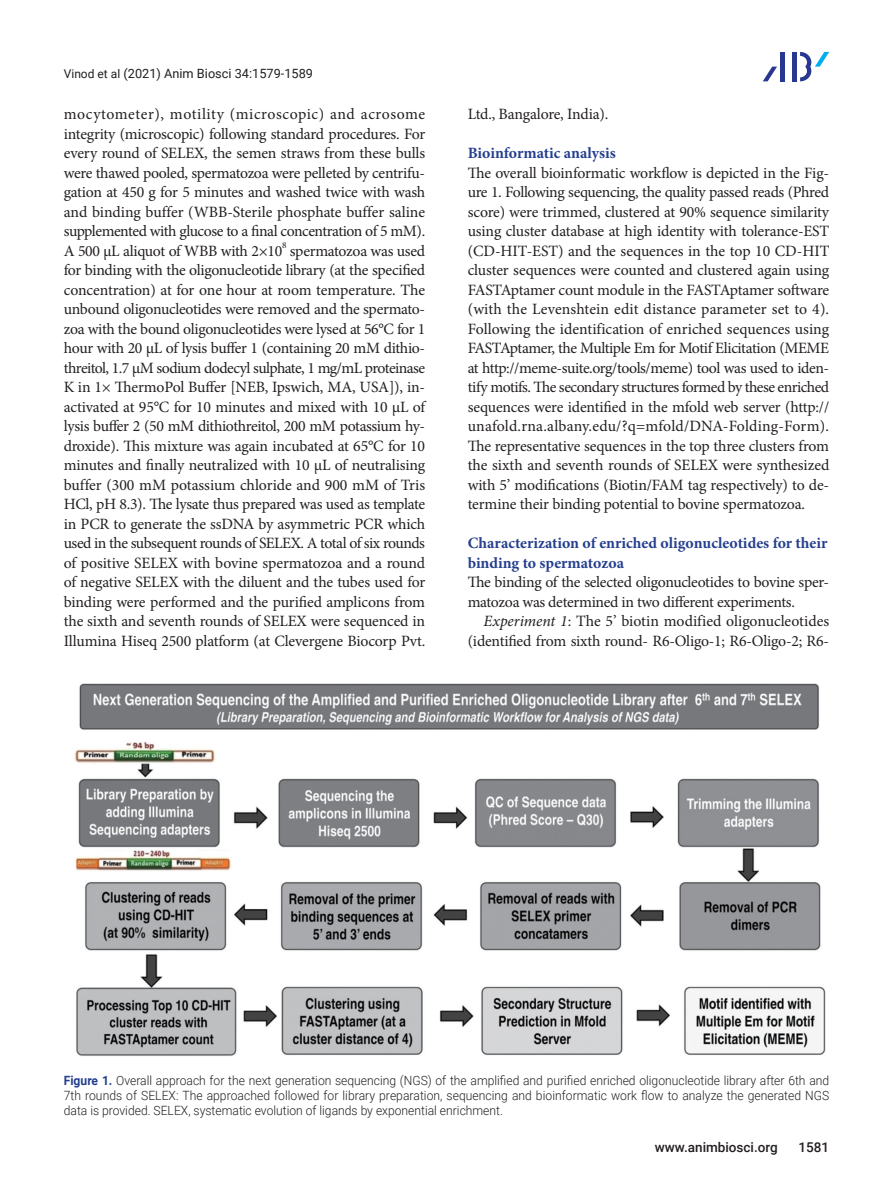
<style>
.page{position:relative;width:893px;height:1191px;background:#fff}
.page>*{position:absolute;margin:0;border:0;box-sizing:border-box;transform-origin:0 0}
.본문{font:15.75px/19.5px "Minion Pro";letter-spacing:-.015em;color:#231f20;text-align:justify}
.중제목{font:700 15.75px/19.5px "Minion Pro";color:#253f8e}
.t1{font:500 13.5px "Roboto";color:#231f20}
.표_그림__제목{font:300 12.75px/15px "Roboto";color:#231f20;text-align:justify;scale:.95 1}
.t2{font:12.75px "Roboto";color:#231f20}
.본문-2{font:9.15px "Minion Pro";color:#231f20}
.s1{font-size:12px}
.s2{font-style:italic}
.s3{font-weight:700;color:#253f8e}
</style>
<div class="page">
<div style="left:792px;top:52px;width:5px;height:29px;background:#283890"></div>
<hr style="left:781px;top:52px;width:4px;height:29px;background:#283890">
<svg style="left:763px;top:67px;width:14px;height:14px"></svg>
<svg style="left:800px;top:52px;width:29px;height:29px"></svg>
<img style="left:74px;top:683px;width:752px;height:373px">
<p class="t2" style="left:64px;top:65px;width:251px"><span class="s1">Vinod et al</span> (2021) Anim Biosci 34:1579-1589</p>
<p class="본문" style="left:64px;top:105px;width:363px">mocytometer), motility (microscopic) and acrosome integrity (microscopic) following standard procedures. For every round of SELEX, the semen straws from these bulls were thawed pooled, spermatozoa were pelleted by centrifu&shy;gation at 450 g for 5 minutes and washed twice with wash and binding buffer (WBB-Sterile phosphate buffer saline supplemented with glucose to a final concentration of 5 mM).<br>A 500 μL aliquot of WBB with 2×10</p>
<p class="본문-2" style="left:282px;top:239px;width:6px">8</p>
<p class="본문" style="left:64px;top:241px;width:363px;text-indent:226px">spermatozoa was used for binding with the oligonucleotide library (at the specified concentration) at for one hour at room temperature. The unbound oligonucleotides were removed and the spermato&shy;zoa with the bound oligonucleotides were lysed at 56°C for 1 hour with 20 μL of lysis buffer 1 (containing 20 mM dithio&shy;threitol, 1.7 μM sodium dodecyl sulphate, 1 mg/mL proteinase K in 1× ThermoPol Buffer [NEB, Ipswich, MA, USA]), in&shy;activated at 95°C for 10 minutes and mixed with 10 μL of lysis buffer 2 (50 mM dithiothreitol, 200 mM potassium hy&shy;droxide). This mixture was again incubated at 65°C for 10 minutes and finally neutralized with 10 μL of neutralising buffer (300 mM potassium chloride and 900 mM of Tris HCl, pH 8.3). The lysate thus prepared was used as template in PCR to generate the ssDNA by asymmetric PCR which used in the subsequent rounds of SELEX. A total of six rounds of positive SELEX with bovine spermatozoa and a round of negative SELEX with the diluent and the tubes used for binding were performed and the purified amplicons from the sixth and seventh rounds of SELEX were sequenced in Illumina Hiseq 2500 platform (at Clevergene Biocorp Pvt.</p>
<p class="본문" style="left:468px;top:105px;width:142px">Ltd., Bangalore, India).</p>
<p class="중제목" style="left:468px;top:143px;width:149px">Bioinformatic analysis</p>
<p class="본문" style="left:468px;top:163px;width:363px">The overall bioinformatic workflow is depicted in the Fig&shy;ure 1. Following sequencing, the quality passed reads (Phred score) were trimmed, clustered at 90% sequence similarity using cluster database at high identity with tolerance-EST (CD-HIT-EST) and the sequences in the top 10 CD-HIT cluster sequences were counted and clustered again using FASTAptamer count module in the FASTAptamer software (with the Levenshtein edit distance parameter set to 4).<br>Following the identification of enriched sequences using FASTAptamer, the Multiple Em for Motif Elicitation (MEME at http://meme-suite.org/tools/meme) tool was used to iden&shy;tify motifs. The secondary structures formed by these enriched sequences were identified in the mfold web server (http:// unafold.rna.albany.edu/?q=mfold/DNA-Folding-Form).<br>The representative sequences in the top three clusters from the sixth and seventh rounds of SELEX were synthesized with 5’ modifications (Biotin/FAM tag respectively) to de&shy;termine their binding potential to bovine spermatozoa.</p>
<p class="중제목" style="left:468px;top:533px;width:361px">Characterization of enriched oligonucleotides for their binding to spermatozoa</p>
<p class="본문" style="left:468px;top:573px;width:363px">The binding of the selected oligonucleotides to bovine sper&shy;matozoa was determined in two different experiments.</p>
<p class="본문" style="left:468px;top:612px;width:363px;text-align:right"><span class="s2">Experiment 1</span>: The 5’ biotin modified oligonucleotides (identified from sixth round- R6-Oligo-1; R6-Oligo-2; R6-</p>
<p class="표_그림__제목" style="left:64px;top:1072px;width:807px"><span class="s3">Figure 1.</span> Overall approach for the next generation sequencing (NGS) of the amplified and purified enriched oligonucleotide library after 6th and 7th rounds of SELEX: The approached followed for library preparation, sequencing and bioinformatic work flow to analyze the generated NGS data is provided. SELEX, systematic evolution of ligands by exponential enrichment.</p>
<p class="t1" style="left:655px;top:1137px;width:125px">www.animbiosci.org</p>
<p class="t1" style="left:798px;top:1137px;width:32px">1581</p>
</div>
